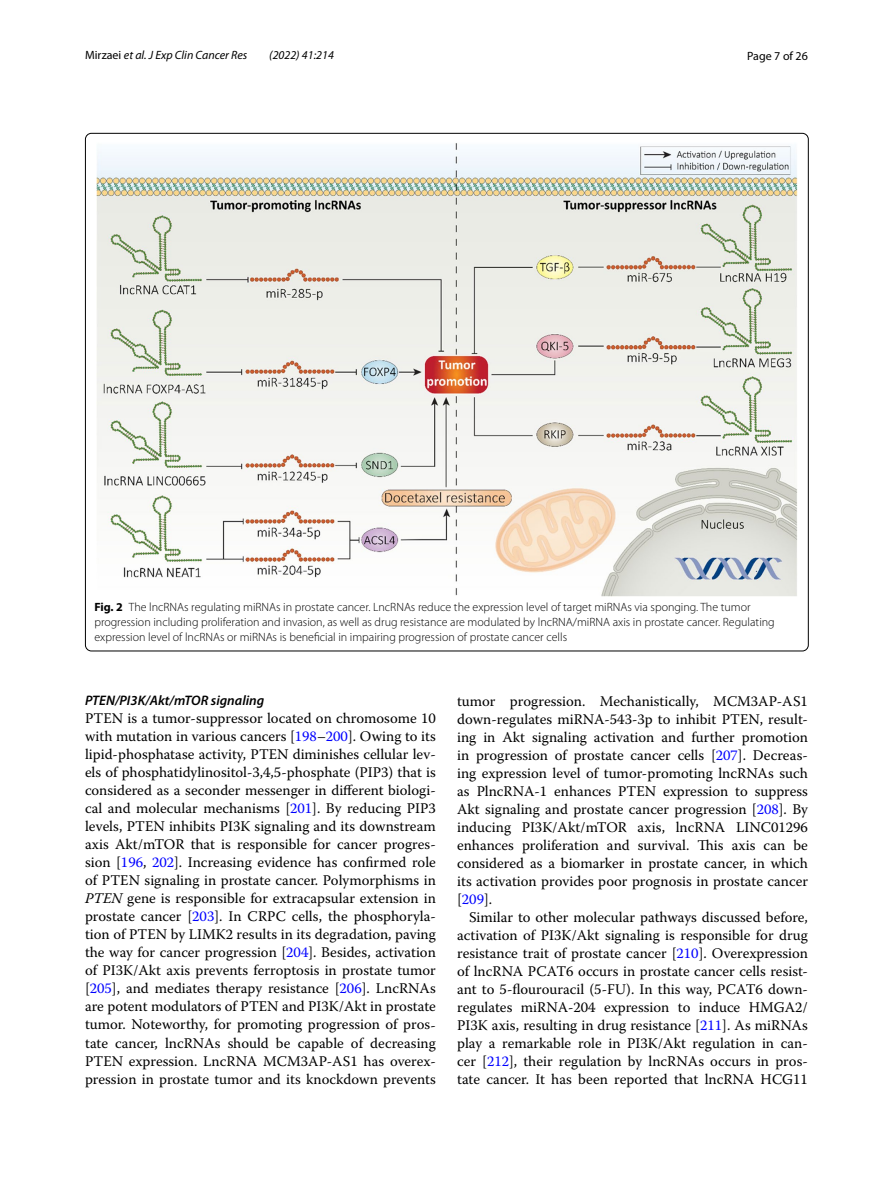
<style>
.page{position:relative;width:893px;height:1187px;background:#fff}
.page>*{position:absolute;margin:0;border:0;box-sizing:border-box;transform-origin:0 0}
.t1{font:14.7px/18px "Warnock Pro";color:#000;text-align:justify}
.t2{font:italic 600 13.8px "Myriad Pro";color:#000}
.t3{font:300 12px/15px "Myriad Pro";color:#000}
.t4{font:italic 12px "Myriad Pro";color:#000}
.t5{font:12px "Myriad Pro";color:#000}
.s1{font-style:normal}
.s2{font-weight:700}
.s3{color:#00f}
.s4{font-style:italic}
</style>
<div class="page">
<img style="left:97px;top:143px;width:700px;height:453px">
<p class="t4" style="left:85px;top:48px;width:164px"><span class="s1">Mirzaei</span> et al. J Exp Clin Cancer Res</p>
<p class="t4" style="left:269px;top:48px;width:66px">(2022) 41:214</p>
<p class="t5" style="left:747px;top:48px;width:62px">Page 7 of 26</p>
<p class="t3" style="left:94px;top:600px;width:682px"><span class="s2">Fig. 2</span> The lncRNAs regulating miRNAs in prostate cancer. LncRNAs reduce the expression level of target miRNAs via sponging. The tumor progression including proliferation and invasion, as well as drug resistance are modulated by lncRNA/miRNA axis in prostate cancer. Regulating expression level of lncRNAs or miRNAs is beneficial in impairing progression of prostate cancer cells</p>
<p class="t2" style="left:85px;top:691px;width:181px">PTEN/PI3K/Akt/mTOR signaling</p>
<p class="t1" style="left:85px;top:709px;width:352px">PTEN is a tumor-suppressor located on chromosome 10 with mutation in various cancers [<span class="s3">198</span>–<span class="s3">200</span>]. Owing to its lipid-phosphatase activity, PTEN diminishes cellular lev&shy;els of phosphatidylinositol-3,4,5-phosphate (PIP3) that is considered as a seconder messenger in different biologi&shy;cal and molecular mechanisms [<span class="s3">201</span>]. By reducing PIP3 levels, PTEN inhibits PI3K signaling and its downstream axis Akt/mTOR that is responsible for cancer progres&shy;sion [<span class="s3">196</span>, <span class="s3">202</span>]. Increasing evidence has confirmed role of PTEN signaling in prostate cancer. Polymorphisms in <span class="s4">PTEN</span> gene is responsible for extracapsular extension in prostate cancer [<span class="s3">203</span>]. In CRPC cells, the phosphoryla&shy;tion of PTEN by LIMK2 results in its degradation, paving the way for cancer progression [<span class="s3">204</span>]. Besides, activation of PI3K/Akt axis prevents ferroptosis in prostate tumor [<span class="s3">205</span>], and mediates therapy resistance [<span class="s3">206</span>]. LncRNAs are potent modulators of PTEN and PI3K/Akt in prostate tumor. Noteworthy, for promoting progression of pros&shy;tate cancer, lncRNAs should be capable of decreasing PTEN expression. LncRNA MCM3AP-AS1 has overex&shy;pression in prostate tumor and its knockdown prevents</p>
<p class="t1" style="left:457px;top:691px;width:352px">tumor progression. Mechanistically, MCM3AP-AS1 down-regulates miRNA-543-3p to inhibit PTEN, result&shy;ing in Akt signaling activation and further promotion in progression of prostate cancer cells [<span class="s3">207</span>]. Decreas&shy;ing expression level of tumor-promoting lncRNAs such as PlncRNA-1 enhances PTEN expression to suppress Akt signaling and prostate cancer progression [<span class="s3">208</span>]. By inducing PI3K/Akt/mTOR axis, lncRNA LINC01296 enhances proliferation and survival. This axis can be considered as a biomarker in prostate cancer, in which its activation provides poor prognosis in prostate cancer [<span class="s3">209</span>].</p>
<p class="t1" style="left:457px;top:907px;width:352px;text-indent:12px">Similar to other molecular pathways discussed before, activation of PI3K/Akt signaling is responsible for drug resistance trait of prostate cancer [<span class="s3">210</span>]. Overexpression of lncRNA PCAT6 occurs in prostate cancer cells resist&shy;ant to 5-flourouracil (5-FU). In this way, PCAT6 down&shy;regulates miRNA-204 expression to induce HMGA2/ PI3K axis, resulting in drug resistance [<span class="s3">211</span>]. As miRNAs play a remarkable role in PI3K/Akt regulation in can&shy;cer [<span class="s3">212</span>], their regulation by lncRNAs occurs in pros&shy;tate cancer. It has been reported that lncRNA HCG11</p>
</div>
